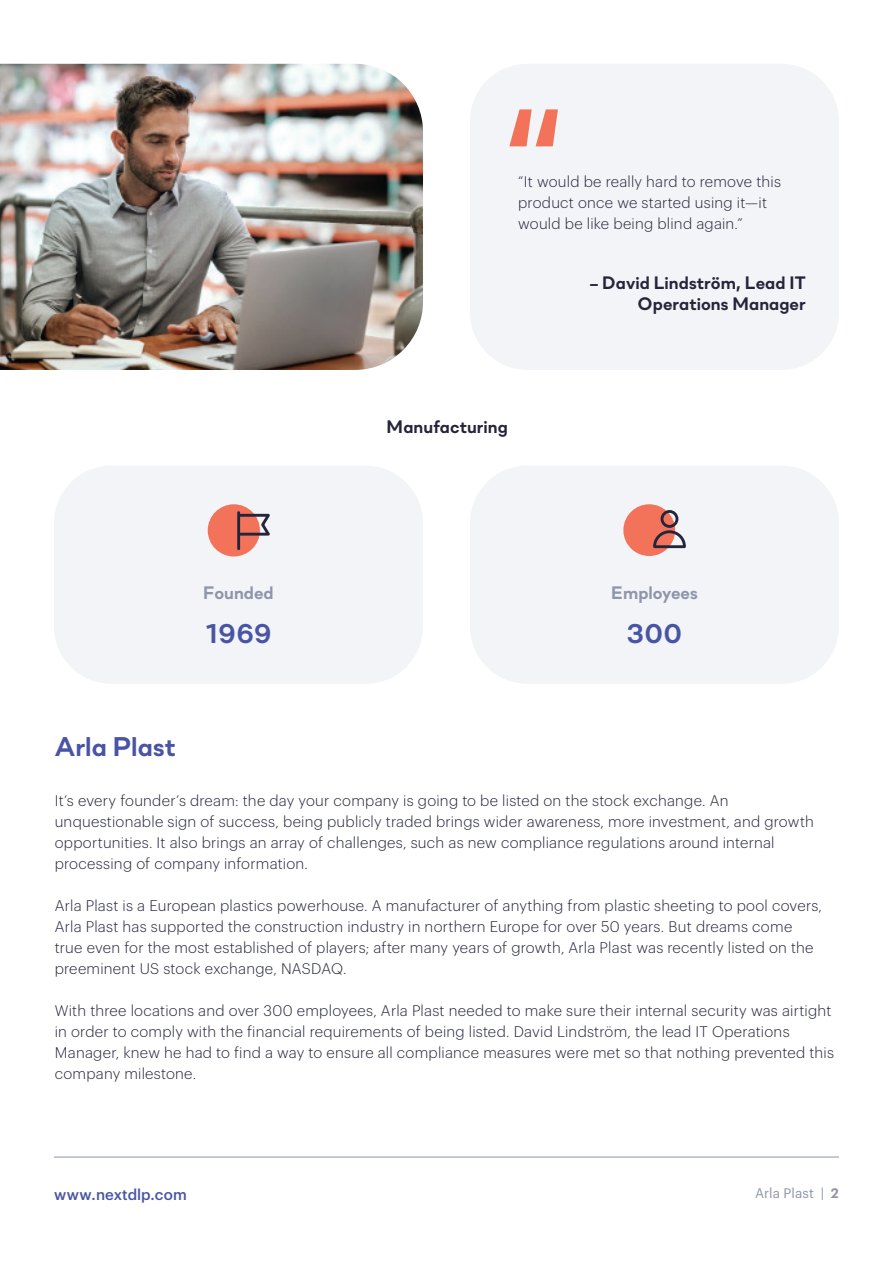
<style>
.page{position:relative;width:893px;height:1263px;background:#fff}
.page>*{position:absolute;margin:0;border:0;box-sizing:border-box;transform-origin:0 0}
.t1{font:700 120px "Soin Sans Neue";color:#f3735a}
.t2{font:700 27px "Soin Sans Neue";letter-spacing:.005em;color:#4854a4}
.t3{font:700 18px/21.6px "Soin Sans Neue";color:#24253a;text-align:right}
.t4{font:700 18px "Soin Sans Neue";color:#8d95ab}
.t5{font:300 15px/21px "Graphik";letter-spacing:.015em;color:#24253a}
.t6{font:500 15px "Graphik";letter-spacing:.01em;color:#4854a4}
.t7{font:13.5px "Graphik";letter-spacing:.005em;color:#8d95ab}
.s1{font-weight:600}
</style>
<div class="page">
<hr style="left:54px;top:1157px;width:785px;height:1px;background:#8d95ab">
<div style="left:54px;top:466px;width:369px;height:218px;background:#f3f4f7;border-radius:57px"></div>
<div style="left:470px;top:466px;width:369px;height:218px;background:#f3f4f7;border-radius:57px"></div>
<div style="left:208px;top:504px;width:52px;height:52px;background:#f3735a;border-radius:26px"></div>
<hr style="left:237px;top:513px;width:3px;height:36px;background:#24253a">
<svg style="left:237px;top:512px;width:33px;height:25px"></svg>
<div style="left:623px;top:504px;width:52px;height:52px;background:#f3735a;border-radius:26px"></div>
<svg style="left:653px;top:509px;width:33px;height:41px"></svg>
<img style="left:0;top:64px;width:423px;height:306px">
<div style="left:470px;top:64px;width:369px;height:306px;background:#f3f4f7;border-radius:57px"></div>
<h1 class="t1" style="left:503px;top:71px;width:60px">“</h1>
<p class="t5" style="left:518px;top:169px;width:264px">“It would be really hard to remove this product once we started using it—it would be like being blind again.”</p>
<p class="t4" style="left:203px;top:580px;width:72px">Founded</p>
<h2 class="t2" style="left:205px;top:615px;width:68px">1969</h2>
<h2 class="t2" style="left:55px;top:728px;width:122px">Arla Plast</h2>
<p class="t3" style="left:387px;top:416px;width:123px">Manufacturing</p>
<p class="t3" style="left:590px;top:271px;width:218px">– David Lindström, Lead IT<br>Operations Manager</p>
<p class="t4" style="left:611px;top:580px;width:88px">Employees</p>
<h2 class="t2" style="left:627px;top:615px;width:57px">300</h2>
<p class="t5" style="left:55px;top:789px;width:761px">It’s every founder’s dream: the day your company is going to be listed on the stock exchange. An unquestionable sign of success, being publicly traded brings wider awareness, more investment, and growth opportunities. It also brings an array of challenges, such as new compliance regulations around internal processing of company information.</p>
<p class="t5" style="left:55px;top:894px;width:769px">Arla Plast is a European plastics powerhouse. A manufacturer of anything from plastic sheeting to pool covers, Arla Plast has supported the construction industry in northern Europe for over 50 years. But dreams come true even for the most established of players; after many years of growth, Arla Plast was recently listed on the preeminent US stock exchange, NASDAQ.</p>
<p class="t5" style="left:55px;top:999px;width:781px">With three locations and over 300 employees, Arla Plast needed to make sure their internal security was airtight in order to comply with the financial requirements of being listed. David Lindström, the lead IT Operations Manager, knew he had to find a way to ensure all compliance measures were met so that nothing prevented this company milestone.</p>
<p class="t6" style="left:54px;top:1183px;width:135px">www.nextdlp.com</p>
<p class="t7" style="left:755px;top:1183px;width:85px">Arla Plast | <span class="s1">2</span></p>
</div>
